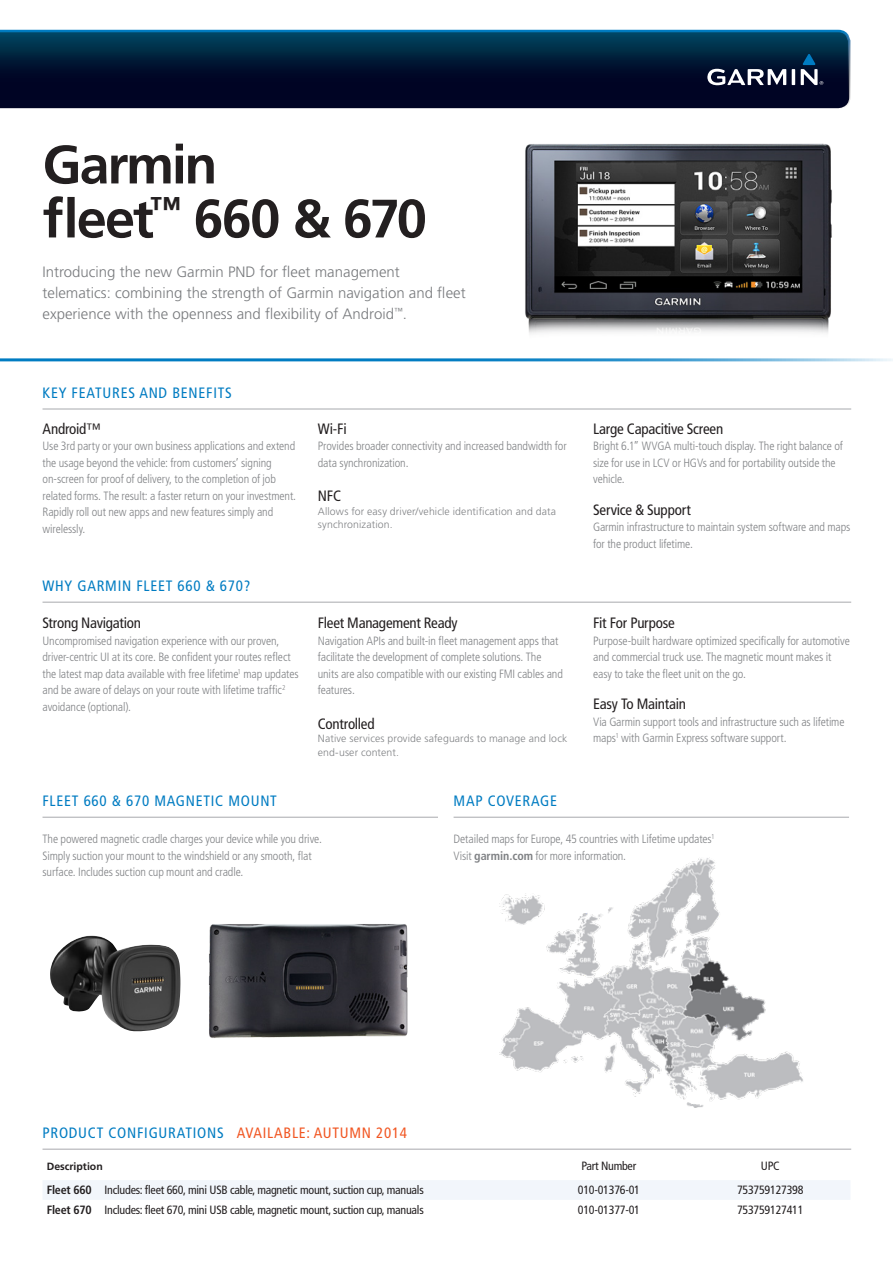
<style>
.page{position:relative;width:893px;height:1263px;background:#fff}
.page>*{position:absolute;margin:0;border:0;box-sizing:border-box;transform-origin:0 0}
.t1{font:700 54px/54px "Frutiger LT Std";letter-spacing:-.04em;color:#231f20}
.t2{font:300 15px/21px "Frutiger LT Std";color:#787a7d}
.Body_Copy{font:condensed 15px "Frutiger LT Std";letter-spacing:-.015em;color:#231f20}
.t3{font:condensed 15px "Frutiger LT Std";letter-spacing:.05em;color:#007cc2}
.Body_Copy-2{font:300 condensed 12px/16.5px "Frutiger LT Std";letter-spacing:-.01em;color:#808285}
.t4{font:condensed 12px "Frutiger LT Std";letter-spacing:-.02em;color:#231f20}
.Body_Copy-3{font:300 10.5px/13.5px "Frutiger LT Std";letter-spacing:.01em;color:#808285}
.t5{font:700 10.5px "Frutiger LT Std";color:#231f20}
.s1{font-weight:700}
.s2{color:#f15622}
</style>
<div class="page">
<hr style="left:0;top:358px;width:893px;height:3px;background:#007cc2">
<svg style="left:0;top:29px;width:851px;height:80px;background:#06203e"></svg>
<svg style="left:707px;top:54px;width:116px;height:31px"></svg>
<hr style="left:43px;top:409px;width:808px;height:1px;background:#a8a9ad">
<hr style="left:43px;top:602px;width:808px;height:1px;background:#a8a9ad">
<hr style="left:43px;top:817px;width:395px;height:1px;background:#a8a9ad">
<hr style="left:454px;top:817px;width:395px;height:1px;background:#a8a9ad">
<hr style="left:43px;top:1149px;width:808px;height:1px;background:#a8a9ad">
<img style="left:208px;top:924px;width:200px;height:114px">
<img style="left:50px;top:936px;width:130px;height:96px">
<div style="left:43px;top:1180px;width:807px;height:20px;background:#f2f6fb"></div>
<img style="left:525px;top:143px;width:307px;height:191px">
<img style="left:499px;top:858px;width:304px;height:249px">
<p class="t1" style="left:43px;top:138px;width:386px">Garmin<br>fleet<sup>™</sup> 660 &amp; 670</p>
<p class="t2" style="left:43px;top:261px;width:425px">Introducing the new Garmin PND for fleet management telematics: combining the strength of Garmin navigation and fleet experience with the openness and flexibility of Android<sup>™</sup>.</p>
<p class="t3" style="left:43px;top:384px;width:191px">KEY FEATURES AND BENEFITS</p>
<p class="Body_Copy" style="left:43px;top:420px;width:60px">Android™</p>
<p class="Body_Copy-2" style="left:43px;top:438px;width:255px">Use 3rd party or your own business applications and extend the usage beyond the vehicle: from customers’ signing on-screen for proof of delivery, to the completion of job related forms. The result: a faster return on your investment.<br>Rapidly roll out new apps and new features simply and wirelessly.</p>
<p class="t3" style="left:43px;top:577px;width:209px">WHY GARMIN FLEET 660 &amp; 670?</p>
<p class="Body_Copy" style="left:43px;top:614px;width:100px">Strong Navigation</p>
<p class="Body_Copy-2" style="left:43px;top:632px;width:258px">Uncompromised navigation experience with our proven, driver-centric UI at its core. Be confident your routes reflect the latest map data available with free lifetime<sup>1</sup> map updates and be aware of delays on your route with lifetime traffic<sup>2 </sup>avoidance (optional).</p>
<p class="Body_Copy" style="left:318px;top:420px;width:30px">Wi-Fi</p>
<p class="Body_Copy-2" style="left:318px;top:438px;width:250px">Provides broader connectivity and increased bandwidth for data synchronization.</p>
<p class="Body_Copy" style="left:318px;top:487px;width:25px">NFC</p>
<p class="Body_Copy-3" style="left:318px;top:505px;width:240px">Allows for easy driver/vehicle identification and data synchronization.</p>
<p class="Body_Copy" style="left:318px;top:614px;width:141px">Fleet Management Ready</p>
<p class="Body_Copy-2" style="left:318px;top:632px;width:247px">Navigation APIs and built-in fleet management apps that facilitate the development of complete solutions. The units are also compatible with our existing FMI cables and features.</p>
<p class="Body_Copy" style="left:318px;top:715px;width:58px">Controlled</p>
<p class="Body_Copy-3" style="left:318px;top:732px;width:251px">Native services provide safeguards to manage and lock end-user content.</p>
<p class="t3" style="left:43px;top:792px;width:236px">FLEET 660 &amp; 670 MAGNETIC MOUNT</p>
<p class="t3" style="left:454px;top:792px;width:105px">MAP COVERAGE</p>
<p class="Body_Copy" style="left:593px;top:420px;width:132px">Large Capacitive Screen</p>
<p class="Body_Copy-2" style="left:593px;top:438px;width:251px">Bright 6.1” WVGA multi-touch display. The right balance of size for use in LCV or HGVs and for portability outside the vehicle.</p>
<p class="Body_Copy" style="left:593px;top:501px;width:99px">Service &amp; Support</p>
<p class="Body_Copy-2" style="left:593px;top:519px;width:259px">Garmin infrastructure to maintain system software and maps for the product lifetime.</p>
<p class="Body_Copy" style="left:593px;top:614px;width:83px">Fit For Purpose</p>
<p class="Body_Copy-2" style="left:593px;top:632px;width:258px">Purpose-built hardware optimized specifically for automotive and commercial truck use. The magnetic mount makes it easy to take the fleet unit on the go.</p>
<p class="Body_Copy" style="left:593px;top:695px;width:94px">Easy To Maintain</p>
<p class="Body_Copy-2" style="left:593px;top:713px;width:253px">Via Garmin support tools and infrastructure such as lifetime maps<sup>1</sup> with Garmin Express software support.</p>
<p class="Body_Copy-2" style="left:43px;top:831px;width:281px">The powered magnetic cradle charges your device while you drive.<br>Simply suction your mount to the windshield or any smooth, flat surface. Includes suction cup mount and cradle.</p>
<p class="Body_Copy-2" style="left:454px;top:831px;width:262px">Detailed maps for Europe, 45 countries with Lifetime updates<sup>1</sup></p>
<p class="Body_Copy-2" style="left:454px;top:847px;width:174px">Visit <span class="s1">garmin.com</span> for more information.</p>
<p class="t3" style="left:43px;top:1124px;width:366px">PRODUCT CONFIGURATIONS <span class="s2">AVAILABLE: AUTUMN 2014</span></p>
<p class="t5" style="left:47px;top:1160px;width:57px">Description</p>
<p class="t4" style="left:582px;top:1159px;width:56px">Part Number</p>
<p class="t4" style="left:761px;top:1159px;width:20px">UPC</p>
<p class="t4" style="left:47px;top:1183px;width:378px"><span class="s1">Fleet 660</span> Includes: fleet 660, mini USB cable, magnetic mount, suction cup, manuals</p>
<p class="t4" style="left:578px;top:1183px;width:64px">010-01376-01</p>
<p class="t4" style="left:737px;top:1183px;width:68px">753759127398</p>
<p class="t4" style="left:47px;top:1203px;width:378px"><span class="s1">Fleet 670</span> Includes: fleet 670, mini USB cable, magnetic mount, suction cup, manuals</p>
<p class="t4" style="left:578px;top:1203px;width:64px">010-01377-01</p>
<p class="t4" style="left:737px;top:1203px;width:68px">753759127411</p>
</div>
